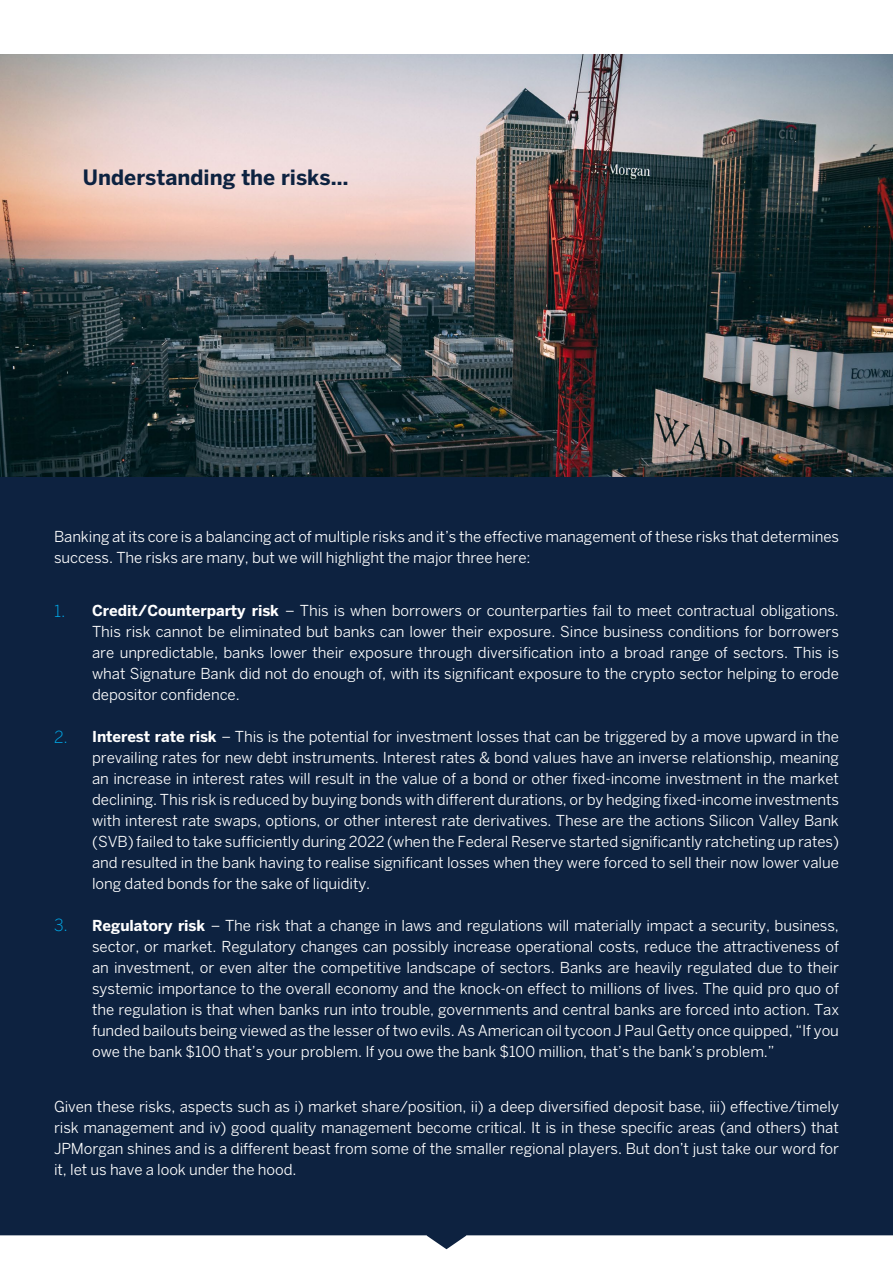
<style>
.page{position:relative;width:893px;height:1263px;background:#fff}
.page>*{position:absolute;margin:0;border:0;box-sizing:border-box;transform-origin:0 0}
.t1{font:700 21px "Benton Sans";color:#0d2240}
.t2{font:300 16.5px "Benton Sans";color:#00aeef}
.t3{font:15px/21px "Benton Sans";letter-spacing:-.005em;color:#fff;text-align:justify}
.s1{font-weight:700}
</style>
<div class="page">
<div style="left:0;top:81px;width:893px;height:1182px;background:#0d2240"></div>
<div style="left:0;top:1235px;width:893px;height:28px;background:#fff"></div>
<img style="left:0;top:54px;width:893px;height:422px">
<h1 class="t1" style="left:83px;top:164px;width:267px">Understanding the risks…</h1>
<p class="t3" style="left:54px;top:526px;width:787px">Banking at its core is a balancing act of multiple risks and it’s the effective management of these risks that determines success. The risks are many, but we will highlight the major three here:</p>
<p class="t2" style="left:54px;top:601px;width:13px">1.</p>
<p class="t2" style="left:54px;top:727px;width:15px">2.</p>
<p class="t2" style="left:54px;top:916px;width:15px">3.</p>
<p class="t3" style="left:92px;top:600px;width:748px"><span class="s1">Credit/Counterparty risk</span> – This is when borrowers or counterparties fail to meet contractual obligations.<br>This risk cannot be eliminated but banks can lower their exposure. Since business conditions for borrowers are unpredictable, banks lower their exposure through diversification into a broad range of sectors. This is what Signature Bank did not do enough of, with its significant exposure to the crypto sector helping to erode depositor confidence.</p>
<p class="t3" style="left:92px;top:726px;width:748px"><span class="s1">Interest rate risk</span> – This is the potential for investment losses that can be triggered by a move upward in the prevailing rates for new debt instruments. Interest rates &amp; bond values have an inverse relationship, meaning an increase in interest rates will result in the value of a bond or other fixed-income investment in the market declining. This risk is reduced by buying bonds with different durations, or by hedging fixed-income investments with interest rate swaps, options, or other interest rate derivatives. These are the actions Silicon Valley Bank (SVB) failed to take sufficiently during 2022 (when the Federal Reserve started significantly ratcheting up rates) and resulted in the bank having to realise significant losses when they were forced to sell their now lower value long dated bonds for the sake of liquidity.</p>
<p class="t3" style="left:92px;top:915px;width:748px"><span class="s1">Regulatory risk</span> – The risk that a change in laws and regulations will materially impact a security, business, sector, or market. Regulatory changes can possibly increase operational costs, reduce the attractiveness of an investment, or even alter the competitive landscape of sectors. Banks are heavily regulated due to their systemic importance to the overall economy and the knock-on effect to millions of lives. The quid pro quo of the regulation is that when banks run into trouble, governments and central banks are forced into action. Tax funded bailouts being viewed as the lesser of two evils. As American oil tycoon J Paul Getty once quipped, “If you owe the bank $100 that’s your problem. If you owe the bank $100 million, that’s the bank’s problem.”</p>
<p class="t3" style="left:54px;top:1095px;width:787px">Given these risks, aspects such as i) market share/position, ii) a deep diversified deposit base, iii) effective/timely risk management and iv) good quality management become critical. It is in these specific areas (and others) that JPMorgan shines and is a different beast from some of the smaller regional players. But don’t just take our word for it, let us have a look under the hood.</p>
</div>
